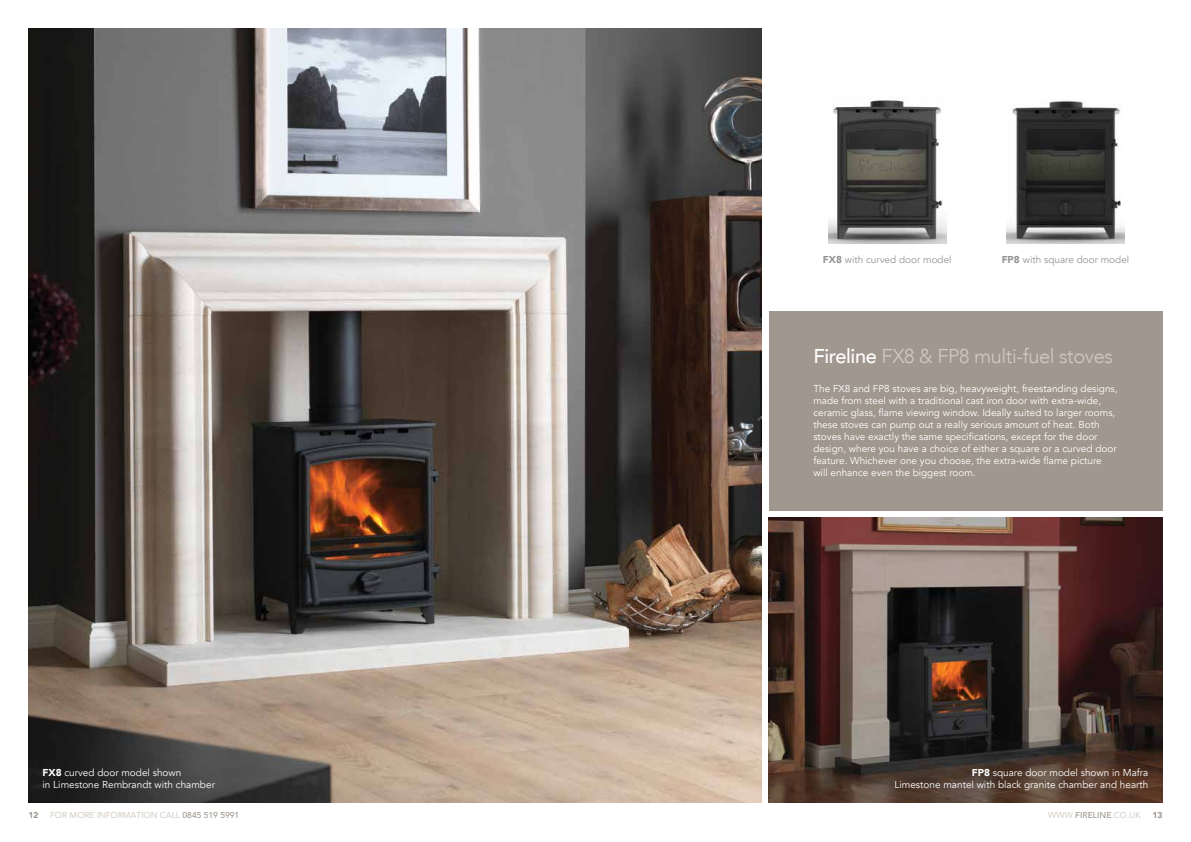
<style>
.page{position:relative;width:1191px;height:842px;background:#fff}
.page>*{position:absolute;margin:0;border:0;box-sizing:border-box;transform-origin:0 0}
.t1{font:300 20px "Avenir";letter-spacing:-.02em;color:#d3cac1}
.t2{font:10px/12px "Avenir";color:#fff}
.t3{font:10px "Avenir";color:#949494}
.t4{font:8.5px "Avenir";color:#d3cac1}
.t5{font:900 8.5px "Avenir";color:#a0978e}
.s1{font-weight:900}
.s2{font-weight:500;color:#fff}
.s3{font-weight:500;color:#a0978e}
</style>
<div class="page">
<img style="left:769px;top:518px;width:393px;height:284px">
<img style="left:28px;top:28px;width:733px;height:774px">
<div style="left:769px;top:311px;width:393px;height:200px;background:#a0978e"></div>
<img style="left:828px;top:98px;width:118px;height:145px">
<img style="left:1006px;top:101px;width:118px;height:142px">
<p class="t3" style="left:823px;top:254px;width:130px"><span class="s1">FX8</span> with curved door model</p>
<p class="t3" style="left:1001px;top:254px;width:129px"><span class="s1">FP8</span> with square door model</p>
<h1 class="t1" style="left:813px;top:344px;width:301px"><span class="s2">Fireline</span> FX8 &amp; FP8 multi-fuel stoves</h1>
<p class="t2" style="left:813px;top:382px;width:306px">The FX8 and FP8 stoves are big, heavyweight, freestanding designs, made from steel with a traditional cast iron door with extra-wide, ceramic glass, flame viewing window. Ideally suited to larger rooms, these stoves can pump out a really serious amount of heat. Both stoves have exactly the same specifications, except for the door design, where you have a choice of either a square or a curved door feature. Whichever one you choose, the extra-wide flame picture will enhance even the biggest room.</p>
<p class="t2" style="left:43px;top:767px;width:174px"><span class="s1">FX8</span> curved door model shown<br>in Limestone Rembrandt with chamber</p>
<p class="t2" style="left:894px;top:767px;width:255px;text-align:right"><span class="s1">FP8</span> square door model shown in Mafra<br>Limestone mantel with black granite chamber and hearth</p>
<p class="t5" style="left:28px;top:808px;width:12px">12</p>
<p class="t4" style="left:50px;top:808px;width:190px">FOR MORE INFORMATION CALL <span class="s3">0845 519 5991</span></p>
<p class="t4" style="left:1048px;top:808px;width:94px">WWW.<span class="s3">FIRELINE</span>.CO.UK</p>
<p class="t5" style="left:1152px;top:808px;width:12px">13</p>
</div>
